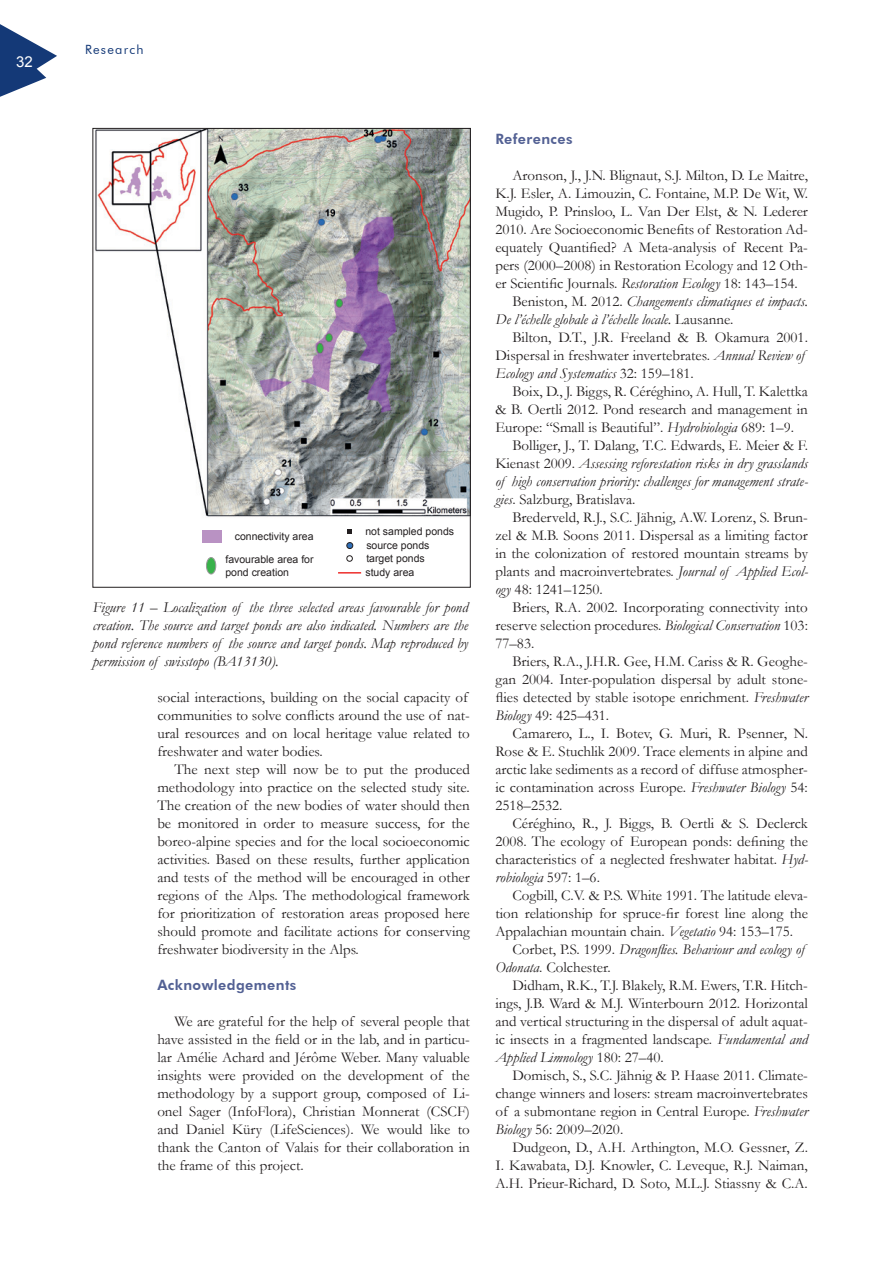
<style>
.page{position:relative;width:893px;height:1263px;background:#fff}
.page>*{position:absolute;margin:0;border:0;box-sizing:border-box;transform-origin:0 0}
.t1{font:15px/18px "Garamond";color:#231f20;text-align:justify}
.t2{font:italic 15px/18px "Garamond";color:#231f20;text-align:justify}
.t3{font:15px "Arial";color:#fff}
.t4{font:800 14.25px "Futura BT";letter-spacing:.03em;color:#536194}
.t5{font:12.75px "Futura BT";letter-spacing:.1em;color:#143977}
.t6{font:10.5px/14.2px "Arial";color:#231f20}
.s1{font-style:italic}
.s2{font-style:normal}
</style>
<div class="page">
<svg style="left:0;top:24px;width:57px;height:73px"></svg>
<img style="left:95px;top:130px;width:373px;height:388px">
<hr style="left:338px;top:572px;width:23px;height:2px;background:#ed2e2c">
<svg style="left:348px;top:529px;width:4px;height:5px"></svg>
<svg style="left:347px;top:555px;width:6px;height:6px"></svg>
<div style="left:347px;top:542px;width:6px;height:7px;border:1px solid #231f20;border-radius:50%"></div>
<div style="left:202px;top:530px;width:19px;height:13px;background:#b992c3"></div>
<div style="left:206px;top:557px;width:10px;height:17px;background:#38b24a;border-radius:50%"></div>
<div style="left:206px;top:557px;width:10px;height:17px;border:1px solid #999;border-radius:50%"></div>
<p class="t3" style="left:16px;top:52px;width:18px">32</p>
<p class="t5" style="left:85px;top:42px;width:60px">Research</p>
<p class="t6" style="left:235px;top:529px;width:80px">connectivity area</p>
<p class="t6" style="left:225px;top:553px;width:90px;line-height:12.6px">favourable area for pond creation</p>
<p class="t6" style="left:365px;top:524px;width:90px">not sampled ponds source ponds</p>
<p class="t6" style="left:366px;top:552px;width:60px">target ponds</p>
<p class="t6" style="left:365px;top:565px;width:51px">study area</p>
<p class="t2" style="left:93px;top:598px;width:377px">Figure 11 – Localization of the three selected areas favourable for pond creation. The source and target ponds are also indicated. Numbers are the pond reference numbers of the source and target ponds. Map reproduced by permission of swisstopo (BA13130).</p>
<p class="t1" style="left:157px;top:688px;width:314px;text-align:left">social interactions, building on the social capacity of communities to solve conflicts around the use of nat&shy;ural resources and on local heritage value related to freshwater and water bodies.</p>
<p class="t1" style="left:157px;top:760px;width:314px;text-indent:17px">The next step will now be to put the produced methodology into practice on the selected study site.<br>The creation of the new bodies of water should then be monitored in order to measure success, for the boreo-alpine species and for the local socioeconomic activities. Based on these results, further application and tests of the method will be encouraged in other regions of the Alps. The methodological framework for prioritization of restoration areas proposed here should promote and facilitate actions for conserving freshwater biodiversity in the Alps.</p>
<p class="t4" style="left:157px;top:976px;width:141px">Acknowledgements</p>
<p class="t1" style="left:157px;top:1012px;width:314px;text-indent:17px">We are grateful for the help of several people that have assisted in the field or in the lab, and in particu&shy;lar Amélie Achard and Jérôme Weber. Many valuable insights were provided on the development of the methodology by a support group, composed of Li&shy;onel Sager (InfoFlora), Christian Monnerat (CSCF) and Daniel Küry (LifeSciences). We would like to thank the Canton of Valais for their collaboration in the frame of this project.</p>
<p class="t4" style="left:495px;top:130px;width:79px">References</p>
<p class="t1" style="left:512px;top:166px;width:297px">Aronson, J., J.N. Blignaut, S.J. Milton, D. Le Maitre,</p>
<p class="t1" style="left:495px;top:184px;width:314px">K.J. Esler, A. Limouzin, C. Fontaine, M.P. De Wit, W.</p>
<p class="t1" style="left:495px;top:202px;width:314px">Mugido, P. Prinsloo, L. Van Der Elst, &amp; N. Lederer</p>
<p class="t1" style="left:495px;top:220px;width:314px">2010. Are Socioeconomic Benefits of Restoration Ad-</p>
<p class="t1" style="left:495px;top:238px;width:314px">equately Quantified? A Meta-analysis of Recent Pa-</p>
<p class="t1" style="left:495px;top:256px;width:314px">pers (2000–2008) in Restoration Ecology and 12 Oth-</p>
<p class="t1" style="left:495px;top:274px;width:304px">er Scientific Journals. <span class="s1">Restoration Ecology</span> 18: 143–154.</p>
<p class="t2" style="left:512px;top:292px;width:297px"><span class="s2">Beniston, M. 2012.</span> Changements climatiques et impacts.</p>
<p class="t2" style="left:495px;top:310px;width:239px">De l’échelle globale à l’échelle locale. <span class="s2">Lausanne.</span></p>
<p class="t1" style="left:512px;top:328px;width:297px">Bilton, D.T., J.R. Freeland &amp; B. Okamura 2001.</p>
<p class="t1" style="left:495px;top:346px;width:311px">Dispersal in freshwater invertebrates. <span class="s1">Annual Review of</span></p>
<p class="t2" style="left:495px;top:364px;width:200px">Ecology and Systematics <span class="s2">32: 159–181.</span></p>
<p class="t1" style="left:512px;top:382px;width:297px">Boix, D., J. Biggs, R. Céréghino, A. Hull, T. Kalettka</p>
<p class="t1" style="left:495px;top:400px;width:314px">&amp; B. Oertli 2012. Pond research and management in</p>
<p class="t1" style="left:495px;top:418px;width:300px">Europe: “Small is Beautiful”. <span class="s1">Hydrobiologia</span> 689: 1–9.</p>
<p class="t1" style="left:512px;top:436px;width:297px">Bolliger, J., T. Dalang, T.C. Edwards, E. Meier &amp; F.</p>
<p class="t2" style="left:495px;top:454px;width:314px"><span class="s2">Kienast 2009.</span> Assessing reforestation risks in dry grasslands</p>
<p class="t2" style="left:495px;top:472px;width:314px">of high conservation priority: challenges for management strate-</p>
<p class="t1" style="left:495px;top:490px;width:141px"><span class="s1">gies</span>. Salzburg, Bratislava.</p>
<p class="t1" style="left:512px;top:508px;width:297px">Brederveld, R.J., S.C. Jähnig, A.W. Lorenz, S. Brun-</p>
<p class="t1" style="left:495px;top:526px;width:314px">zel &amp; M.B. Soons 2011. Dispersal as a limiting factor</p>
<p class="t1" style="left:495px;top:544px;width:314px">in the colonization of restored mountain streams by</p>
<p class="t1" style="left:495px;top:562px;width:314px">plants and macroinvertebrates. <span class="s1">Journal of Applied Ecol-</span></p>
<p class="t1" style="left:495px;top:580px;width:109px"><span class="s1">ogy</span> 48: 1241–1250.</p>
<p class="t1" style="left:512px;top:598px;width:297px">Briers, R.A. 2002. Incorporating connectivity into</p>
<p class="t1" style="left:495px;top:616px;width:314px">reserve selection procedures. <span class="s1">Biological Conservation</span> 103:</p>
<p class="t1" style="left:495px;top:634px;width:40px">77–83.</p>
<p class="t1" style="left:512px;top:652px;width:297px">Briers, R.A., J.H.R. Gee, H.M. Cariss &amp; R. Geoghe-</p>
<p class="t1" style="left:495px;top:670px;width:314px">gan 2004. Inter-population dispersal by adult stone-</p>
<p class="t1" style="left:495px;top:688px;width:314px">flies detected by stable isotope enrichment. <span class="s1">Freshwater</span></p>
<p class="t1" style="left:495px;top:706px;width:115px"><span class="s1">Biology</span> 49: 425–431.</p>
<p class="t1" style="left:512px;top:724px;width:297px">Camarero, L., I. Botev, G. Muri, R. Psenner, N.</p>
<p class="t1" style="left:495px;top:742px;width:314px">Rose &amp; E. Stuchlik 2009. Trace elements in alpine and</p>
<p class="t1" style="left:495px;top:760px;width:314px">arctic lake sediments as a record of diffuse atmospher-</p>
<p class="t1" style="left:495px;top:778px;width:314px">ic contamination across Europe. <span class="s1">Freshwater Biology</span> 54:</p>
<p class="t1" style="left:495px;top:796px;width:69px">2518–2532.</p>
<p class="t1" style="left:512px;top:814px;width:297px">Céréghino, R., J. Biggs, B. Oertli &amp; S. Declerck</p>
<p class="t1" style="left:495px;top:832px;width:314px">2008. The ecology of European ponds: defining the</p>
<p class="t1" style="left:495px;top:850px;width:314px">characteristics of a neglected freshwater habitat. <span class="s1">Hyd-</span></p>
<p class="t2" style="left:495px;top:868px;width:106px">robiologia <span class="s2">597: 1–6.</span></p>
<p class="t1" style="left:512px;top:886px;width:297px">Cogbill, C.V. &amp; P.S. White 1991. The latitude eleva-</p>
<p class="t1" style="left:495px;top:904px;width:314px">tion relationship for spruce-fir forest line along the</p>
<p class="t1" style="left:495px;top:922px;width:299px">Appalachian mountain chain. <span class="s1">Vegetatio</span> 94: 153–175.</p>
<p class="t2" style="left:512px;top:940px;width:294px"><span class="s2">Corbet, P.S. 1999.</span> Dragonflies. Behaviour and ecology of</p>
<p class="t1" style="left:495px;top:958px;width:117px"><span class="s1">Odonata</span>. Colchester.</p>
<p class="t1" style="left:512px;top:976px;width:297px">Didham, R.K., T.J. Blakely, R.M. Ewers, T.R. Hitch-</p>
<p class="t1" style="left:495px;top:994px;width:314px">ings, J.B. Ward &amp; M.J. Winterbourn 2012. Horizontal</p>
<p class="t1" style="left:495px;top:1012px;width:314px">and vertical structuring in the dispersal of adult aquat-</p>
<p class="t1" style="left:495px;top:1030px;width:314px">ic insects in a fragmented landscape. <span class="s1">Fundamental and</span></p>
<p class="t2" style="left:495px;top:1048px;width:170px">Applied Limnology <span class="s2">180: 27–40.</span></p>
<p class="t1" style="left:512px;top:1066px;width:297px">Domisch, S., S.C. Jähnig &amp; P. Haase 2011. Climate-</p>
<p class="t1" style="left:495px;top:1084px;width:314px">change winners and losers: stream macroinvertebrates</p>
<p class="t1" style="left:495px;top:1102px;width:314px">of a submontane region in Central Europe. <span class="s1">Freshwater</span></p>
<p class="t1" style="left:495px;top:1120px;width:129px"><span class="s1">Biology</span> 56: 2009–2020.</p>
<p class="t1" style="left:512px;top:1138px;width:297px">Dudgeon, D., A.H. Arthington, M.O. Gessner, Z.</p>
<p class="t1" style="left:495px;top:1156px;width:314px">I. Kawabata, D.J. Knowler, C. Leveque, R.J. Naiman,</p>
<p class="t1" style="left:495px;top:1174px;width:314px">A.H. Prieur-Richard, D. Soto, M.L.J. Stiassny &amp; C.A.</p>
</div>
